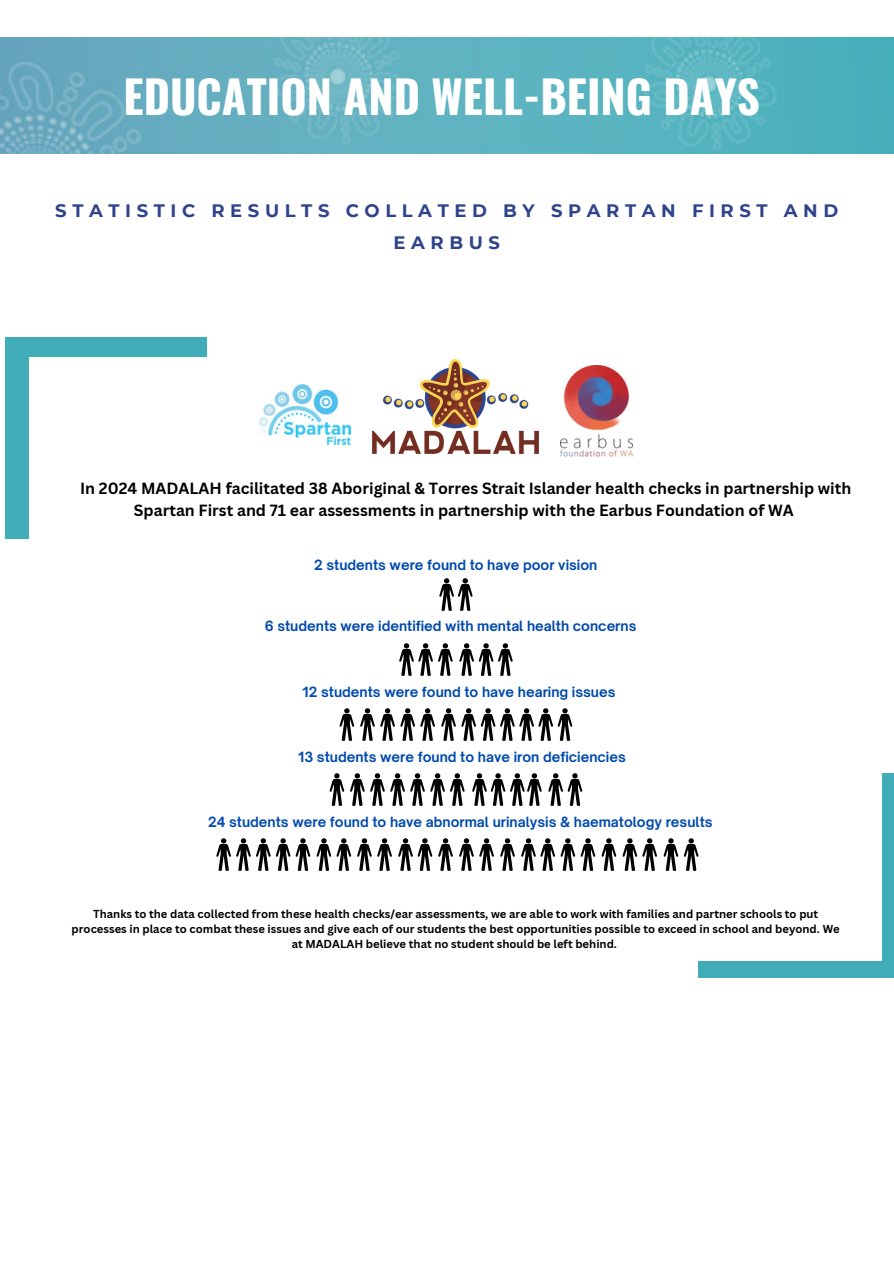
<style>
.page{position:relative;width:894px;height:1264px;background:#fff}
.page>*{position:absolute;margin:0;border:0;box-sizing:border-box;transform-origin:0 0}
.t1{font:700 45px "Oswald";color:#fff}
.t2{font:700 18px/31.5px "Montserrat";letter-spacing:.31em;color:#2f438c;text-align:center}
.t3{font:700 15.75px/21.9px "Canva Sans";color:#000;text-align:center}
.t4{font:700 13.5px "Open Sauce One";color:#004aad}
.t5{font:700 11.25px/15.1px "Canva Sans";color:#000;text-align:center}
</style>
<div class="page">
<img style="left:0;top:37px;width:893px;height:116px">
<div style="left:6px;top:337px;width:200px;height:201px;background:#41adb9"></div>
<div style="left:697px;top:772px;width:196px;height:205px;background:#41adb9"></div>
<div style="left:29px;top:358px;width:852px;height:603px;background:#fff"></div>
<img style="left:259px;top:384px;width:91px;height:60px">
<img style="left:560px;top:365px;width:72px;height:92px">
<svg style="left:316px;top:838px;width:35px;height:32px"></svg>
<svg style="left:357px;top:838px;width:14px;height:32px"></svg>
<svg style="left:377px;top:838px;width:15px;height:32px"></svg>
<svg style="left:521px;top:838px;width:74px;height:32px"></svg>
<svg style="left:500px;top:838px;width:14px;height:32px"></svg>
<svg style="left:479px;top:838px;width:15px;height:32px"></svg>
<svg style="left:459px;top:838px;width:14px;height:32px"></svg>
<svg style="left:438px;top:838px;width:14px;height:32px"></svg>
<svg style="left:398px;top:838px;width:34px;height:32px"></svg>
<svg style="left:439px;top:578px;width:33px;height:33px"></svg>
<svg style="left:339px;top:708px;width:15px;height:32px"></svg>
<svg style="left:360px;top:708px;width:75px;height:32px"></svg>
<svg style="left:441px;top:708px;width:131px;height:32px"></svg>
<svg style="left:329px;top:773px;width:15px;height:32px"></svg>
<svg style="left:370px;top:773px;width:14px;height:32px"></svg>
<svg style="left:350px;top:773px;width:14px;height:32px"></svg>
<svg style="left:390px;top:773px;width:34px;height:32px"></svg>
<svg style="left:430px;top:773px;width:34px;height:32px"></svg>
<svg style="left:548px;top:773px;width:34px;height:32px"></svg>
<svg style="left:472px;top:773px;width:69px;height:32px"></svg>
<svg style="left:459px;top:643px;width:53px;height:33px"></svg>
<svg style="left:399px;top:643px;width:53px;height:33px"></svg>
<img style="left:372px;top:360px;width:166px;height:93px">
<svg style="left:601px;top:838px;width:15px;height:32px"></svg>
<svg style="left:622px;top:838px;width:34px;height:32px"></svg>
<svg style="left:663px;top:838px;width:35px;height:32px"></svg>
<svg style="left:216px;top:838px;width:54px;height:32px"></svg>
<svg style="left:276px;top:838px;width:34px;height:32px"></svg>
<h2 class="t1" style="left:124px;top:62px;width:637px">EDUCATION AND WELL-BEING DAYS</h2>
<h1 class="t2" style="left:55px;top:195px;width:784px">STATISTIC RESULTS COLLATED BY SPARTAN FIRST AND<br>EARBUS</h1>
<p class="t3" style="left:80px;top:477px;width:772px">In 2024 MADALAH facilitated 38 Aboriginal &amp; Torres Strait Islander health checks in partnership with<br>Spartan First and 71 ear assessments in partnership with the Earbus Foundation of WA</p>
<h3 class="t4" style="left:314px;top:557px;width:285px">2 students were found to have poor vision</h3>
<p class="t4" style="left:265px;top:618px;width:373px">6 students were identified with mental health concerns</p>
<h4 class="t4" style="left:302px;top:683px;width:314px">12 students were found to have hearing issues</h4>
<p class="t4" style="left:298px;top:748px;width:329px">13 students were found to have iron deficiencies</p>
<p class="t4" style="left:208px;top:813px;width:506px">24 students were found to have abnormal urinalysis &amp; haematology results</p>
<p class="t5" style="left:72px;top:905px;width:769px">Thanks to the data collected from these health checks/ear assessments, we are able to work with families and partner schools to put processes in place to combat these issues and give each of our students the best opportunities possible to exceed in school and beyond. We at MADALAH believe that no student should be left behind.</p>
</div>
